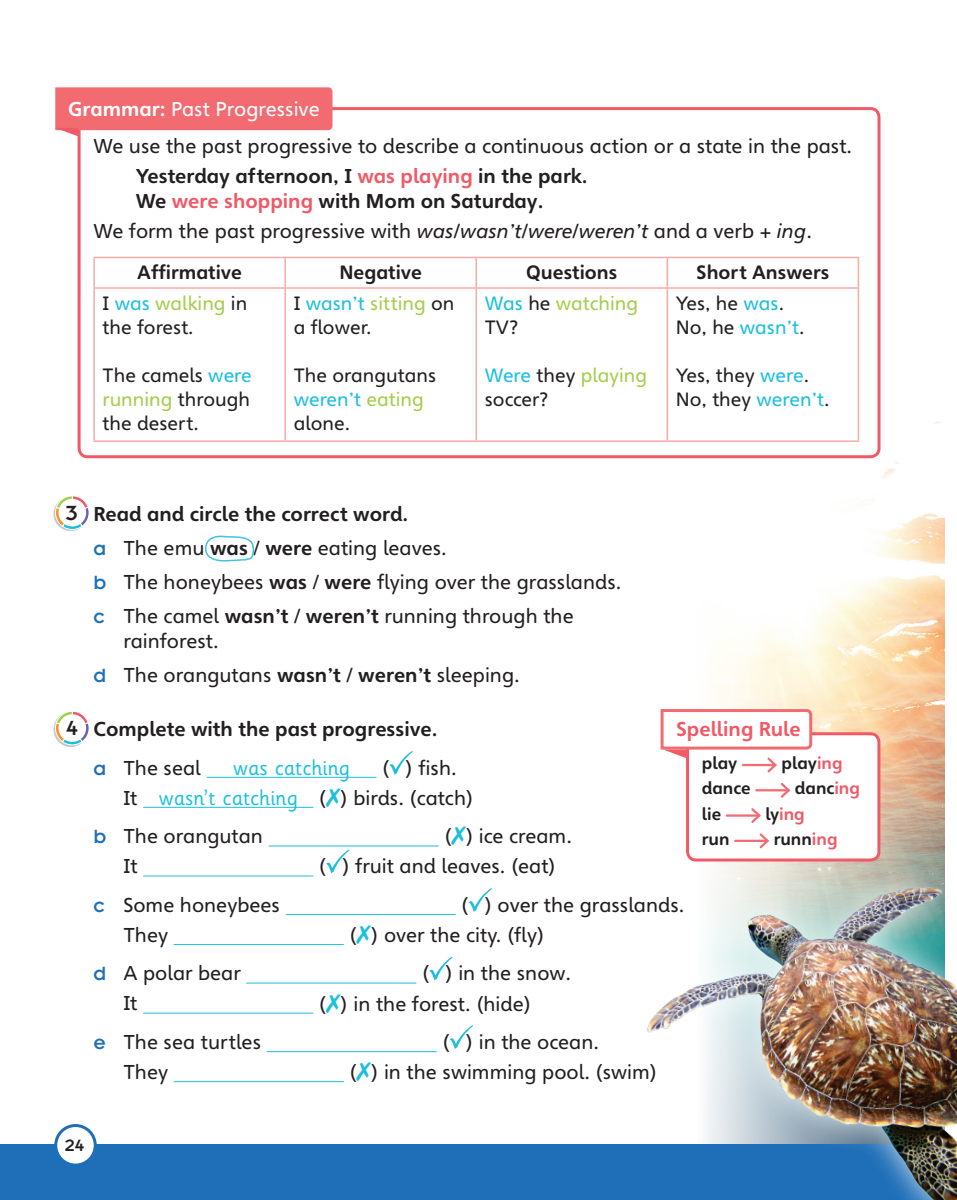
<style>
.page{position:relative;width:957px;height:1200px;background:#fff}
.page>*{position:absolute;margin:0;border:0;box-sizing:border-box;transform-origin:0 0}
.t1{font:22.5px "Sassoon Infant Std";color:#1cbfdf}
.t2{font:19.5px/34px "Heinemann Special";color:#231f20}
.t3{font:700 19.5px/38.5px "Heinemann Special";color:#231f20}
.t4{font:19.5px "Heinemann Special";color:#fff}
.t5{font:700 19.5px "Heinemann Special";color:#f05a67}
.t6{font:18.75px/24px "Heinemann Special";color:#231f20}
.t7{font:700 18.75px "Heinemann Special";color:#231f20}
.t8{font:18.75px/24px "Heinemann Special";color:#a4ce4c}
.t9{font:18px "Insignia LT Std";color:#231f20}
.t10{font:700 16.5px "Heinemann Special";color:#231f20}
.t11{font:700 16.5px "Heinemann Special";color:#f05a67}
.s1{font-weight:700}
.s2{font-weight:700;color:#f05a67}
.s3{font-style:italic}
.s4{color:#1cbfdf}
.s5{color:#a4ce4c}
.s6{color:#231f20}
.s7{font-family:"Insignia LT Std";font-size:22.5px}
.s8{font-family:"Insignia LT Std";font-size:21px;color:#1f6fb8}
.s9{font-family:"Insignia LT Std";font-weight:400;font-size:22.5px}
.s10{font-family:"Insignia LT Std";font-weight:400;font-size:21px;color:#1f6fb8}
.s11{font-weight:400}
.s12{color:#f05a67}
.s13{font-family:"Sassoon Infant Std";font-size:22.5px;color:#1cbfdf}
</style>
<div class="page">
<img style="left:446px;top:328px;width:498px;height:721px">
<div style="left:0;top:1144px;width:957px;height:55px;background:#1f6fb8"></div>
<svg style="left:608px;top:847px;width:337px;height:202px"></svg>
<img style="left:619px;top:850px;width:338px;height:349px">
<div style="left:54px;top:496px;width:34px;height:35px;background:#231f20;opacity:.25"></div>
<svg style="left:54px;top:496px;width:35px;height:34px"></svg>
<div style="left:58px;top:498px;width:28px;height:28px;background:#fff;border-radius:50%"></div>
<div style="left:54px;top:712px;width:34px;height:34px;background:#231f20;opacity:.25"></div>
<svg style="left:54px;top:711px;width:35px;height:34px"></svg>
<div style="left:58px;top:714px;width:28px;height:27px;background:#fff;border-radius:50%"></div>
<hr style="left:206px;top:776px;width:170px;height:1px;background:#1cbfdf">
<svg style="left:389px;top:751px;width:24px;height:23px"></svg>
<hr style="left:143px;top:806px;width:170px;height:1px;background:#1cbfdf">
<hr style="left:269px;top:845px;width:170px;height:1px;background:#1cbfdf">
<hr style="left:143px;top:875px;width:170px;height:1px;background:#1cbfdf">
<svg style="left:326px;top:849px;width:23px;height:24px"></svg>
<hr style="left:286px;top:913px;width:170px;height:1px;background:#1cbfdf">
<svg style="left:468px;top:887px;width:24px;height:24px"></svg>
<hr style="left:174px;top:943px;width:170px;height:1px;background:#1cbfdf">
<hr style="left:246px;top:982px;width:170px;height:1px;background:#1cbfdf">
<svg style="left:429px;top:956px;width:23px;height:24px"></svg>
<hr style="left:143px;top:1012px;width:170px;height:1px;background:#1cbfdf">
<hr style="left:267px;top:1050px;width:170px;height:1px;background:#1cbfdf">
<svg style="left:450px;top:1024px;width:23px;height:24px"></svg>
<hr style="left:174px;top:1080px;width:170px;height:1px;background:#1cbfdf">
<svg style="left:205px;top:535px;width:50px;height:27px"></svg>
<div style="left:79px;top:109px;width:800px;height:347px;background:#fff;border-radius:9px"></div>
<hr style="left:93px;top:257px;width:192px;height:1px;background:#f8aaa5">
<hr style="left:93px;top:258px;width:2px;height:29px;background:#f8aaa5">
<hr style="left:285px;top:257px;width:191px;height:1px;background:#f8aaa5">
<hr style="left:284px;top:258px;width:2px;height:29px;background:#f8aaa5">
<hr style="left:476px;top:257px;width:191px;height:1px;background:#f8aaa5">
<hr style="left:475px;top:258px;width:2px;height:29px;background:#f8aaa5">
<hr style="left:667px;top:257px;width:192px;height:1px;background:#f8aaa5">
<hr style="left:666px;top:258px;width:2px;height:29px;background:#f8aaa5">
<hr style="left:857px;top:258px;width:2px;height:29px;background:#f8aaa5">
<hr style="left:93px;top:287px;width:192px;height:2px;background:#f8aaa5">
<hr style="left:93px;top:289px;width:2px;height:151px;background:#f8aaa5">
<hr style="left:285px;top:287px;width:191px;height:2px;background:#f8aaa5">
<hr style="left:284px;top:289px;width:2px;height:151px;background:#f8aaa5">
<hr style="left:476px;top:287px;width:191px;height:2px;background:#f8aaa5">
<hr style="left:475px;top:289px;width:2px;height:151px;background:#f8aaa5">
<hr style="left:667px;top:287px;width:192px;height:2px;background:#f8aaa5">
<hr style="left:666px;top:289px;width:2px;height:151px;background:#f8aaa5">
<hr style="left:857px;top:289px;width:2px;height:151px;background:#f8aaa5">
<hr style="left:93px;top:440px;width:192px;height:2px;background:#f8aaa5">
<hr style="left:285px;top:440px;width:191px;height:2px;background:#f8aaa5">
<hr style="left:476px;top:440px;width:191px;height:2px;background:#f8aaa5">
<hr style="left:667px;top:440px;width:192px;height:2px;background:#f8aaa5">
<div style="left:78px;top:107px;width:802px;height:351px;border:3px solid #f05a67;border-radius:9px"></div>
<svg style="left:55px;top:87px;width:277px;height:49px;background:#f27c82"></svg>
<div style="left:687px;top:733px;width:192px;height:126px;background:#fff;border-radius:9px"></div>
<hr style="left:756px;top:789px;width:32px;height:2px;background:#f16b71">
<svg style="left:778px;top:783px;width:13px;height:15px"></svg>
<hr style="left:727px;top:814px;width:32px;height:2px;background:#f16b71">
<svg style="left:749px;top:808px;width:12px;height:15px"></svg>
<hr style="left:735px;top:839px;width:32px;height:2px;background:#f16b71">
<svg style="left:757px;top:833px;width:12px;height:16px"></svg>
<div style="left:686px;top:732px;width:194px;height:129px;border:3px solid #f05a67;border-radius:9px"></div>
<svg style="left:659px;top:707px;width:154px;height:67px"></svg>
<div style="left:56px;top:1125px;width:39px;height:39px;background:#fff;border-radius:50%"></div>
<div style="left:54px;top:1123px;width:43px;height:43px;border:3px solid #1f6fb8;border-radius:50%"></div>
<svg style="left:451px;top:826px;width:15px;height:18px"></svg>
<p class="t4" style="left:68px;top:97px;width:253px"><span class="s1">Grammar:</span> Past Progressive</p>
<p class="t2" style="left:136px;top:131px;width:718px;line-height:29.7px;text-indent:-43px">We use the past progressive to describe a continuous action or a state in the past.<br><span class="s1">Yesterday afternoon, I</span> <span class="s2">was playing</span> <span class="s1">in the park.</span></p>
<p class="t2" style="left:93px;top:186px;width:720px;line-height:29.7px;text-indent:43px"><span class="s1">We</span> <span class="s2">were shopping</span> <span class="s1">with Mom on Saturday.<br></span>We form the past progressive with <span class="s3">was</span>/<span class="s3">wasn’t</span>/<span class="s3">were</span>/<span class="s3">weren’t</span> and a verb + <span class="s3">ing</span>.</p>
<p class="t7" style="left:137px;top:261px;width:106px">Affirmative</p>
<p class="t7" style="left:339px;top:261px;width:84px">Negative</p>
<p class="t7" style="left:526px;top:261px;width:93px">Questions</p>
<p class="t7" style="left:696px;top:261px;width:134px">Short Answers</p>
<p class="t6" style="left:103px;top:291px;width:146px">I <span class="s4">was</span> <span class="s5">walking</span> in the forest.</p>
<p class="t6" style="left:103px;top:363px;width:151px;text-align:justify">The camels <span class="s4">were </span><span class="s5">running</span> through the desert.</p>
<p class="t8" style="left:485px;top:291px;width:155px"><span class="s4">Was</span> <span class="s6">he</span> watching<br><span class="s6">TV?</span></p>
<p class="t6" style="left:485px;top:363px;width:164px"><span class="s4">Were</span> they <span class="s5">playing </span>soccer?</p>
<p class="t6" style="left:676px;top:291px;width:130px">Yes, he <span class="s4">was</span>.<br>No, he <span class="s4">wasn’t</span>.</p>
<p class="t6" style="left:676px;top:363px;width:155px">Yes, they <span class="s4">were</span>.<br>No, they <span class="s4">weren’t</span>.</p>
<p class="t6" style="left:294px;top:291px;width:162px">I <span class="s4">wasn’t</span> <span class="s5">sitting</span> on a flower.</p>
<p class="t6" style="left:294px;top:363px;width:144px">The orangutans <span class="s4">weren’t</span> <span class="s5">eating </span>alone.</p>
<p class="t2" style="left:94px;top:497px;width:529px;text-indent:-28px"><span class="s7">3</span> <span class="s1">Read and circle the correct word.<br></span><span class="s8">a</span> The emu <span class="s1">was</span> / <span class="s1">were</span> eating leaves.<br><span class="s8">b</span> The honeybees <span class="s1">was</span> / <span class="s1">were</span> flying over the grasslands. <span class="s8">c</span> The camel <span class="s1">wasn’t</span> / <span class="s1">weren’t</span> running through the</p>
<p class="t2" style="left:94px;top:624px;width:428px;text-indent:30px">rainforest.<br><span class="s8">d</span> The orangutans <span class="s1">wasn’t</span> / <span class="s1">weren’t</span> sleeping.</p>
<p class="t3" style="left:94px;top:710px;width:345px;text-indent:-27px"><span class="s9">4</span> Complete with the past progressive. <span class="s10">a</span> <span class="s11">The seal</span></p>
<p class="t5" style="left:676px;top:717px;width:126px">Spelling Rule</p>
<p class="t10" style="left:702px;top:752px;width:37px">play</p>
<p class="t10" style="left:781px;top:752px;width:63px">play<span class="s12">ing</span></p>
<p class="t10" style="left:702px;top:778px;width:50px">dance</p>
<p class="t10" style="left:795px;top:778px;width:67px">danc<span class="s12">ing</span></p>
<p class="t10" style="left:702px;top:803px;width:21px">lie</p>
<p class="t11" style="left:765px;top:803px;width:41px"><span class="s6">ly</span>ing</p>
<p class="t10" style="left:702px;top:828px;width:29px">run</p>
<p class="t10" style="left:774px;top:828px;width:65px">runn<span class="s12">ing</span></p>
<p class="t1" style="left:233px;top:753px;width:119px">was catching</p>
<p class="t2" style="left:123px;top:752px;width:351px;line-height:30px;text-indent:259px">( ) fish.<br>It <span class="s13">wasn’t catching</span> ( ) birds. (catch)</p>
<p class="t2" style="left:94px;top:819px;width:171px"><span class="s8">b</span> The orangutan</p>
<p class="t2" style="left:444px;top:819px;width:129px">( ) ice cream.</p>
<p class="t2" style="left:123px;top:849px;width:16px">It</p>
<p class="t2" style="left:319px;top:849px;width:238px">( ) fruit and leaves. (eat)</p>
<p class="t2" style="left:94px;top:887px;width:188px"><span class="s8">c</span> Some honeybees</p>
<p class="t2" style="left:461px;top:887px;width:225px">( ) over the grasslands.</p>
<p class="t2" style="left:123px;top:917px;width:46px">They</p>
<p class="t2" style="left:349px;top:917px;width:196px">( ) over the city. (fly)</p>
<p class="t2" style="left:94px;top:956px;width:149px"><span class="s8">d</span> A polar bear</p>
<p class="t2" style="left:422px;top:956px;width:151px">( ) in the snow.</p>
<p class="t2" style="left:123px;top:986px;width:16px">It</p>
<p class="t2" style="left:319px;top:986px;width:214px">( ) in the forest. (hide)</p>
<p class="t2" style="left:94px;top:1024px;width:169px"><span class="s8">e</span> The sea turtles</p>
<p class="t2" style="left:442px;top:1024px;width:158px">( ) in the ocean.</p>
<p class="t2" style="left:123px;top:1054px;width:46px">They</p>
<p class="t2" style="left:349px;top:1054px;width:309px">( ) in the swimming pool. (swim)</p>
<p class="t9" style="left:65px;top:1135px;width:21px">24</p>
</div>
